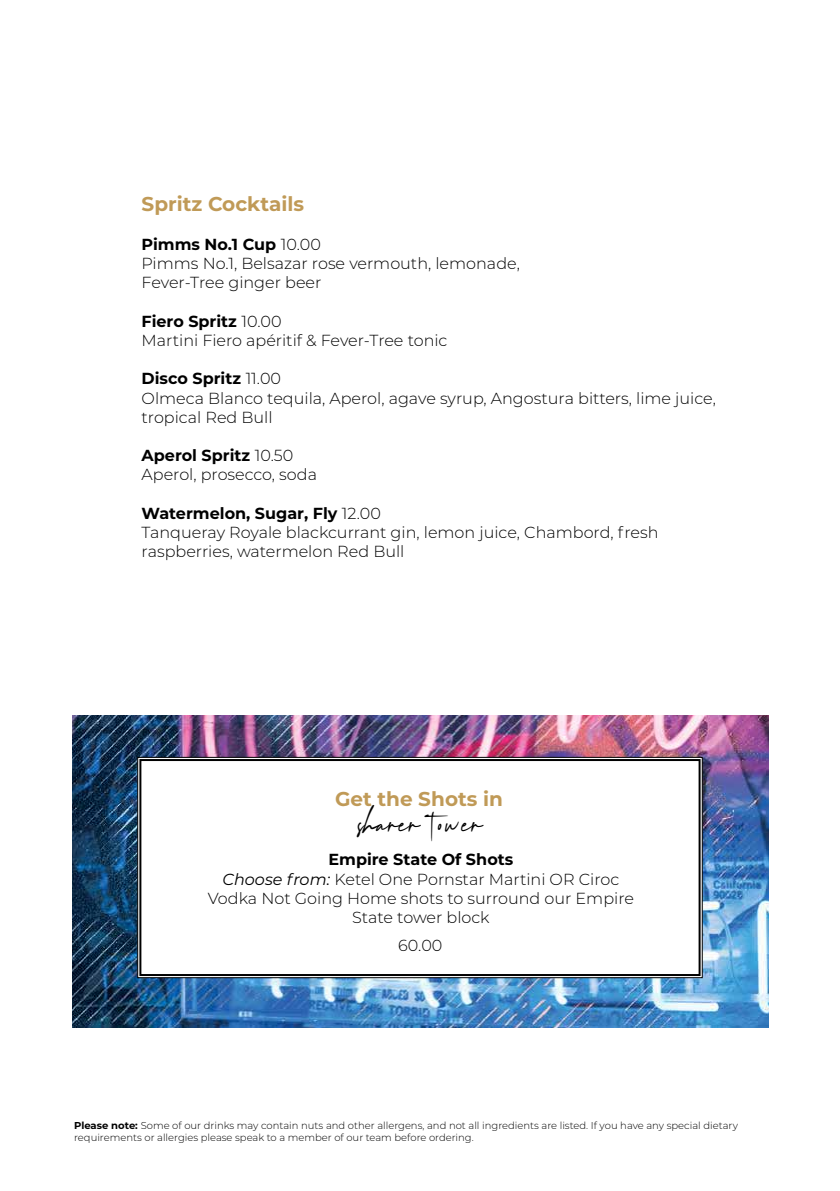
<style>
.page{position:relative;width:840px;height:1191px;background:#fff}
.page>*{position:absolute;margin:0;border:0;box-sizing:border-box;transform-origin:0 0}
.t1{font:36px "Sansino";color:#000}
.t2{font:700 20px "Montserrat";color:#c09a57}
.t3{font:300 16px/19.2px "Montserrat";color:#000}
.t4{font:300 10px/12px "Montserrat";color:#000}
.s1{font-weight:700}
.s2{font-weight:400;font-style:italic}
</style>
<div class="page">
<img style="left:72px;top:715px;width:696px;height:312px">
<svg style="left:137px;top:756px;width:565px;height:222px"></svg>
<div style="left:139px;top:759px;width:561px;height:217px;border:2px solid #000"></div>
<p class="t2" style="left:141px;top:190px;width:164px">Spritz Cocktails</p>
<p class="t3" style="left:141px;top:234px;width:379px"><span class="s1">Pimms No.1 Cup</span> 10.00<br>Pimms No.1, Belsazar rose vermouth, lemonade,<br>Fever-Tree ginger beer</p>
<p class="t3" style="left:141px;top:311px;width:307px"><span class="s1">Fiero Spritz</span> 10.00<br>Martini Fiero apéritif &amp; Fever-Tree tonic</p>
<p class="t3" style="left:141px;top:368px;width:575px"><span class="s1">Disco Spritz</span> 11.00<br>Olmeca Blanco tequila, Aperol, agave syrup, Angostura bitters, lime juice, tropical Red Bull</p>
<p class="t3" style="left:141px;top:445px;width:177px"><span class="s1">Aperol Spritz</span> 10.50<br>Aperol, prosecco, soda</p>
<p class="t3" style="left:141px;top:503px;width:518px"><span class="s1">Watermelon, Sugar, Fly</span> 12.00<br>Tanqueray Royale blackcurrant gin, lemon juice, Chambord, fresh raspberries, watermelon Red Bull</p>
<p class="t2" style="left:335px;top:785px;width:169px">Get the Shots in</p>
<h1 class="t1" style="left:358px;top:804px;width:126px">sharer tower</h1>
<p class="t3" style="left:208px;top:849px;width:427px;text-align:center"><span class="s1">Empire State Of Shots<br></span><span class="s2">Choose from:</span> Ketel One Pornstar Martini OR Ciroc Vodka Not Going Home shots to surround our Empire State tower block</p>
<p class="t3" style="left:398px;top:935px;width:46px">60.00</p>
<p class="t4" style="left:74px;top:1118px;width:665px"><span class="s1">Please note:</span> Some of our drinks may contain nuts and other allergens, and not all ingredients are listed. If you have any special dietary requirements or allergies please speak to a member of our team before ordering.</p>
</div>
